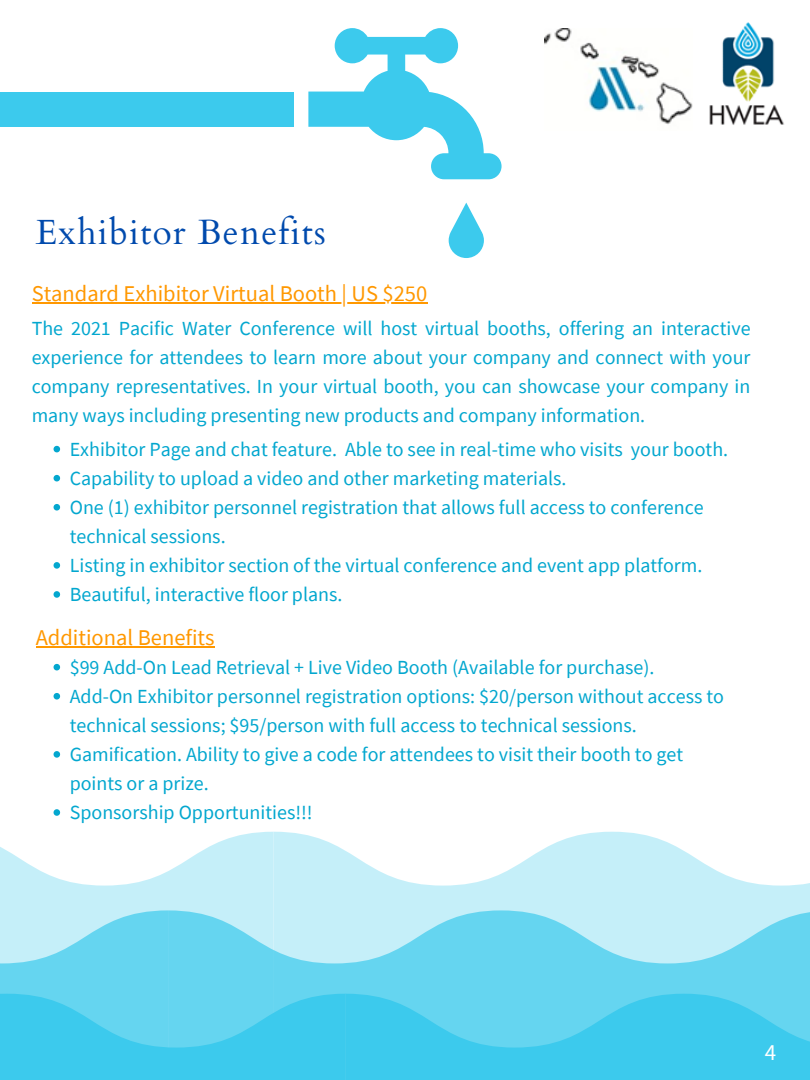
<style>
.page{position:relative;width:810px;height:1080px;background:#fff}
.page>*{position:absolute;margin:0;border:0;box-sizing:border-box;transform-origin:0 0}
.t1{font:35px "Cardo";letter-spacing:.04em;color:#004aad}
.t2{font:23.06px "Source Sans Pro";color:#fff}
.t3{font:22.5px "Source Sans Pro";color:#ff9800}
.t4{font:20px/29.1px "Source Sans Pro";color:#03a7cf}
</style>
<div class="page">
<svg style="left:0;top:832px;width:274px;height:78px;fill:#c5eff9"></svg>
<svg style="left:274px;top:832px;width:536px;height:78px;fill:#c5eff9"></svg>
<svg style="left:345px;top:910px;width:465px;height:84px;background:#84ddf2"></svg>
<svg style="left:0;top:910px;width:345px;height:170px;background:#66d5f0"></svg>
<svg style="left:345px;top:994px;width:465px;height:86px;background:#47cded"></svg>
<div style="left:0;top:93px;width:294px;height:34px;background:#3ccaed"></div>
<svg style="left:449px;top:203px;width:35px;height:55px"></svg>
<svg style="left:308px;top:28px;width:194px;height:151px"></svg>
<img style="left:709px;top:22px;width:75px;height:103px">
<img style="left:545px;top:28px;width:148px;height:97px">
<svg style="left:54px;top:446px;width:6px;height:6px"></svg>
<svg style="left:54px;top:475px;width:6px;height:6px"></svg>
<svg style="left:54px;top:504px;width:6px;height:7px"></svg>
<svg style="left:54px;top:562px;width:6px;height:7px"></svg>
<svg style="left:54px;top:591px;width:6px;height:7px"></svg>
<hr style="left:36px;top:646px;width:179px;height:2px;background:#ff9800">
<svg style="left:54px;top:664px;width:6px;height:6px"></svg>
<svg style="left:54px;top:693px;width:6px;height:7px"></svg>
<svg style="left:54px;top:751px;width:6px;height:7px"></svg>
<svg style="left:54px;top:809px;width:6px;height:7px"></svg>
<hr style="left:32px;top:302px;width:395px;height:2px;background:#ff9800">
<h1 class="t1" style="left:36px;top:209px;width:292px">Exhibitor Benefits</h1>
<p class="t3" style="left:32px;top:279px;width:397px">Standard Exhibitor Virtual Booth | US $250</p>
<p class="t4" style="left:32px;top:314px;width:720px;text-align:justify">The 2021 Pacific Water Conference will host virtual booths, offering an interactive experience for attendees to learn more about your company and connect with your company representatives. In your virtual booth, you can showcase your company in many ways including presenting new products and company information.</p>
<p class="t4" style="left:70px;top:434px;width:660px">Exhibitor Page and chat feature. Able to see in real-time who visits your booth.<br>Capability to upload a video and other marketing materials.<br>One (1) exhibitor personnel registration that allows full access to conference technical sessions.<br>Listing in exhibitor section of the virtual conference and event app platform.<br>Beautiful, interactive floor plans.</p>
<p class="t3" style="left:36px;top:623px;width:180px">Additional Benefits</p>
<p class="t4" style="left:70px;top:652px;width:656px">$99 Add-On Lead Retrieval + Live Video Booth (Available for purchase).<br>Add-On Exhibitor personnel registration options: $20/person without access to technical sessions; $95/person with full access to technical sessions.<br>Gamification. Ability to give a code for attendees to visit their booth to get points or a prize.<br>Sponsorship Opportunities!!!</p>
<p class="t2" style="left:765px;top:1037px;width:13px">4</p>
</div>
